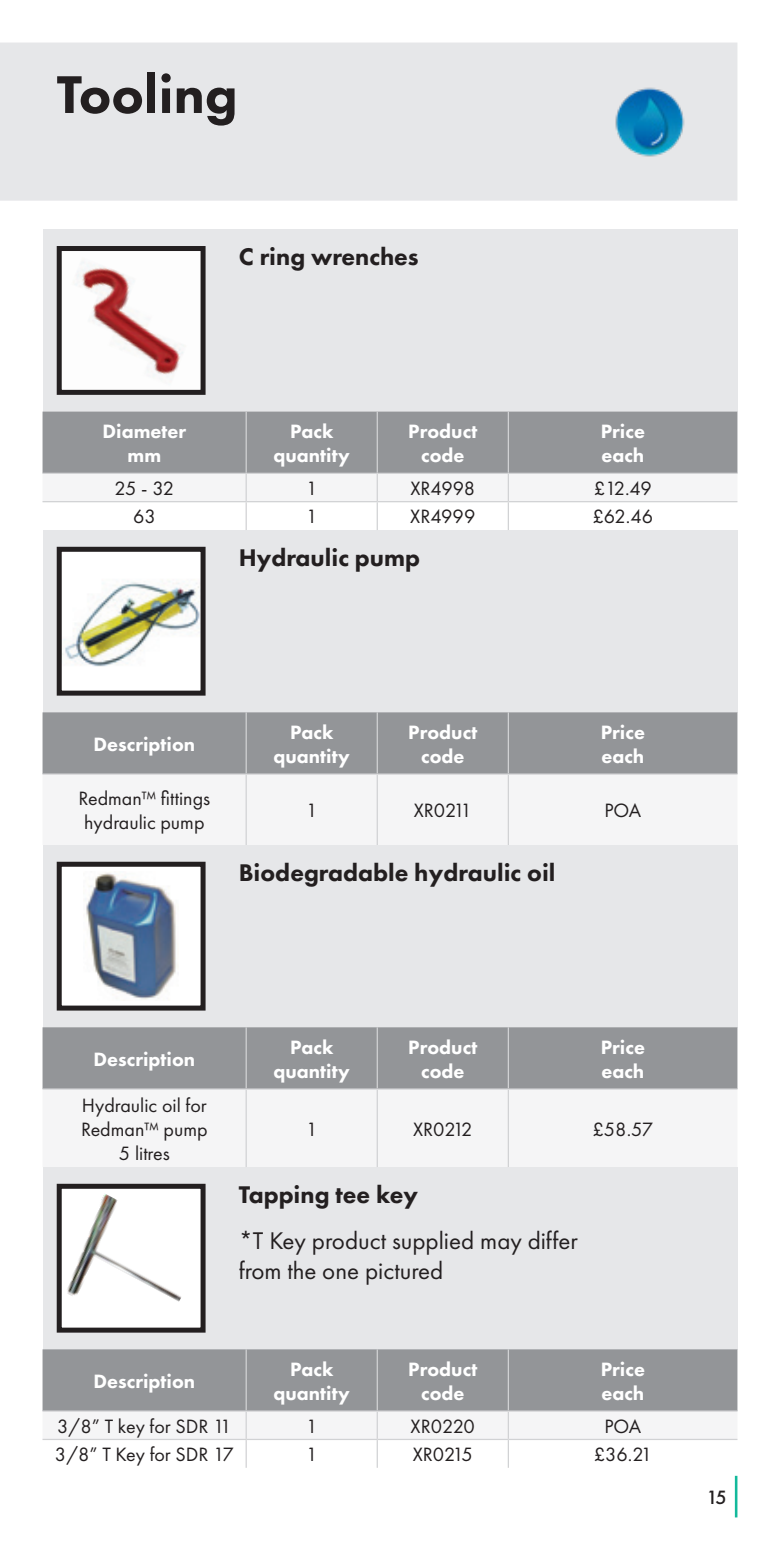
<style>
.page{position:relative;width:780px;height:1560px;background:#fff}
.page>*{position:absolute;margin:0;border:0;box-sizing:border-box;transform-origin:0 0}
.t1{font:800 55px "Futura PT";color:#231f20}
.t2{font:800 25px "Futura PT";color:#231f20}
.t3{font:25px/30px "Futura PT";color:#231f20}
.t4{font:20px/24px "Futura PT";color:#231f20}
.t5{font:800 20px "Futura PT";color:#fff}
.t6{font:500 20px "Futura PT";color:#231f20}
</style>
<div class="page">
<hr style="left:734px;top:1475px;width:3px;height:42px;background:#13b99b">
<div style="left:0;top:43px;width:737px;height:158px;background:#e6e7e9"></div>
<div style="left:43px;top:229px;width:694px;height:182px;background:#e6e7e9"></div>
<div style="left:43px;top:530px;width:694px;height:182px;background:#e6e7e9"></div>
<div style="left:43px;top:844px;width:694px;height:183px;background:#e6e7e9"></div>
<div style="left:43px;top:1166px;width:694px;height:183px;background:#e6e7e9"></div>
<img style="left:63px;top:252px;width:136px;height:137px">
<div style="left:57px;top:246px;width:148px;height:149px;border:5px solid #231f20"></div>
<img style="left:63px;top:552px;width:136px;height:137px">
<div style="left:57px;top:546px;width:148px;height:149px;border:5px solid #231f20"></div>
<div style="left:59px;top:864px;width:144px;height:143px;background:#fff"></div>
<img style="left:85px;top:873px;width:92px;height:127px">
<div style="left:57px;top:861px;width:148px;height:149px;border:5px solid #231f20"></div>
<div style="left:59px;top:1186px;width:144px;height:143px;background:#fff"></div>
<img style="left:67px;top:1194px;width:114px;height:108px">
<div style="left:57px;top:1183px;width:148px;height:149px;border:5px solid #231f20"></div>
<div style="left:43px;top:411px;width:694px;height:61px;background:#939598"></div>
<hr style="left:245px;top:474px;width:2px;height:27px;background:#d1d2d4">
<hr style="left:376px;top:474px;width:2px;height:27px;background:#d1d2d4">
<hr style="left:507px;top:474px;width:2px;height:27px;background:#d1d2d4">
<hr style="left:43px;top:501px;width:203px;height:1px;background:#d1d2d4">
<hr style="left:246px;top:501px;width:131px;height:1px;background:#d1d2d4">
<hr style="left:245px;top:502px;width:2px;height:28px;background:#d1d2d4">
<hr style="left:377px;top:501px;width:131px;height:1px;background:#d1d2d4">
<hr style="left:376px;top:502px;width:2px;height:28px;background:#d1d2d4">
<hr style="left:508px;top:501px;width:229px;height:1px;background:#d1d2d4">
<hr style="left:507px;top:502px;width:2px;height:28px;background:#d1d2d4">
<hr style="left:245px;top:411px;width:2px;height:61px;background:#d1d2d4">
<hr style="left:376px;top:411px;width:2px;height:61px;background:#d1d2d4">
<hr style="left:507px;top:411px;width:2px;height:61px;background:#d1d2d4">
<hr style="left:43px;top:472px;width:203px;height:2px;background:#d1d2d4">
<hr style="left:246px;top:472px;width:131px;height:2px;background:#d1d2d4">
<hr style="left:377px;top:472px;width:131px;height:2px;background:#d1d2d4">
<hr style="left:508px;top:472px;width:229px;height:2px;background:#d1d2d4">
<div style="left:43px;top:712px;width:694px;height:63px;background:#939598"></div>
<hr style="left:245px;top:774px;width:2px;height:70px;background:#d1d2d4">
<hr style="left:376px;top:774px;width:2px;height:70px;background:#d1d2d4">
<hr style="left:507px;top:774px;width:2px;height:70px;background:#d1d2d4">
<hr style="left:245px;top:712px;width:2px;height:61px;background:#d1d2d4">
<hr style="left:376px;top:712px;width:2px;height:61px;background:#d1d2d4">
<hr style="left:507px;top:712px;width:2px;height:61px;background:#d1d2d4">
<hr style="left:43px;top:773px;width:203px;height:1px;background:#d1d2d4">
<hr style="left:246px;top:773px;width:131px;height:1px;background:#d1d2d4">
<hr style="left:377px;top:773px;width:131px;height:1px;background:#d1d2d4">
<hr style="left:508px;top:773px;width:229px;height:1px;background:#d1d2d4">
<div style="left:43px;top:1027px;width:694px;height:61px;background:#939598"></div>
<svg style="left:43px;top:1089px;width:694px;height:1px"></svg>
<hr style="left:245px;top:1089px;width:2px;height:77px;background:#d1d2d4">
<hr style="left:376px;top:1089px;width:2px;height:77px;background:#d1d2d4">
<hr style="left:507px;top:1089px;width:2px;height:77px;background:#d1d2d4">
<hr style="left:245px;top:1027px;width:2px;height:61px;background:#d1d2d4">
<hr style="left:376px;top:1027px;width:2px;height:61px;background:#d1d2d4">
<hr style="left:507px;top:1027px;width:2px;height:61px;background:#d1d2d4">
<hr style="left:43px;top:1088px;width:203px;height:1px;background:#d1d2d4">
<hr style="left:246px;top:1088px;width:131px;height:1px;background:#d1d2d4">
<hr style="left:377px;top:1088px;width:131px;height:1px;background:#d1d2d4">
<hr style="left:508px;top:1088px;width:229px;height:1px;background:#d1d2d4">
<div style="left:43px;top:1349px;width:694px;height:63px;background:#939598"></div>
<hr style="left:245px;top:1349px;width:2px;height:61px;background:#d1d2d4">
<hr style="left:376px;top:1349px;width:2px;height:61px;background:#d1d2d4">
<hr style="left:507px;top:1349px;width:2px;height:61px;background:#d1d2d4">
<hr style="left:43px;top:1410px;width:203px;height:1px;background:#d1d2d4">
<hr style="left:246px;top:1410px;width:131px;height:1px;background:#d1d2d4">
<hr style="left:377px;top:1410px;width:131px;height:1px;background:#d1d2d4">
<hr style="left:508px;top:1410px;width:229px;height:1px;background:#d1d2d4">
<hr style="left:245px;top:1411px;width:2px;height:27px;background:#d1d2d4">
<hr style="left:376px;top:1411px;width:2px;height:27px;background:#d1d2d4">
<hr style="left:507px;top:1411px;width:2px;height:27px;background:#d1d2d4">
<hr style="left:43px;top:1438px;width:203px;height:1px;background:#d1d2d4">
<hr style="left:246px;top:1438px;width:131px;height:1px;background:#d1d2d4">
<hr style="left:245px;top:1439px;width:2px;height:28px;background:#d1d2d4">
<hr style="left:377px;top:1438px;width:131px;height:1px;background:#d1d2d4">
<hr style="left:376px;top:1439px;width:2px;height:28px;background:#d1d2d4">
<hr style="left:508px;top:1438px;width:229px;height:1px;background:#d1d2d4">
<hr style="left:507px;top:1439px;width:2px;height:28px;background:#d1d2d4">
<img style="left:607px;top:79px;width:85px;height:85px">
<p class="t1" style="left:57px;top:60px;width:182px">Tooling</p>
<p class="t2" style="left:239px;top:241px;width:181px">C ring wrenches</p>
<p class="t5" style="left:102px;top:419px;width:85px">Diameter</p>
<p class="t5" style="left:127px;top:443px;width:35px">mm</p>
<p class="t5" style="left:290px;top:419px;width:45px">Pack</p>
<p class="t5" style="left:273px;top:443px;width:78px">quantity</p>
<p class="t5" style="left:408px;top:419px;width:70px">Product</p>
<p class="t5" style="left:421px;top:443px;width:45px">code</p>
<p class="t5" style="left:600px;top:419px;width:46px">Price</p>
<p class="t5" style="left:601px;top:443px;width:44px">each</p>
<p class="t4" style="left:115px;top:476px;width:61px">25 - 32</p>
<p class="t4" style="left:306px;top:476px;width:13px">1</p>
<p class="t4" style="left:410px;top:476px;width:66px">XR4998</p>
<p class="t4" style="left:594px;top:476px;width:59px">£12.49</p>
<p class="t4" style="left:133px;top:504px;width:24px">63</p>
<p class="t4" style="left:306px;top:504px;width:13px">1</p>
<p class="t4" style="left:410px;top:504px;width:67px">XR4999</p>
<p class="t4" style="left:592px;top:504px;width:62px">£62.46</p>
<p class="t2" style="left:239px;top:542px;width:183px">Hydraulic pump</p>
<p class="t5" style="left:93px;top:731px;width:103px">Description</p>
<p class="t4" style="left:78px;top:786px;width:133px">Redman™ fittings hydraulic pump</p>
<p class="t5" style="left:290px;top:719px;width:45px">Pack</p>
<p class="t5" style="left:273px;top:743px;width:78px">quantity</p>
<p class="t5" style="left:408px;top:719px;width:70px">Product</p>
<p class="t5" style="left:421px;top:743px;width:45px">code</p>
<p class="t5" style="left:600px;top:719px;width:46px">Price</p>
<p class="t5" style="left:601px;top:743px;width:44px">each</p>
<p class="t4" style="left:306px;top:798px;width:13px">1</p>
<p class="t4" style="left:414px;top:798px;width:60px">XR0211</p>
<p class="t4" style="left:604px;top:798px;width:39px">POA</p>
<p class="t2" style="left:239px;top:856px;width:318px">Biodegradable hydraulic oil</p>
<p class="t5" style="left:93px;top:1046px;width:103px">Description</p>
<p class="t4" style="left:81px;top:1092px;width:128px">Hydraulic oil for<br>Redman™ pump</p>
<p class="t4" style="left:119px;top:1140px;width:52px">5 litres</p>
<p class="t5" style="left:93px;top:1368px;width:103px">Description</p>
<p class="t5" style="left:290px;top:1034px;width:45px">Pack</p>
<p class="t5" style="left:273px;top:1058px;width:78px">quantity</p>
<p class="t5" style="left:408px;top:1034px;width:70px">Product</p>
<p class="t5" style="left:421px;top:1058px;width:45px">code</p>
<p class="t5" style="left:600px;top:1034px;width:46px">Price</p>
<p class="t5" style="left:601px;top:1058px;width:44px">each</p>
<p class="t4" style="left:306px;top:1116px;width:13px">1</p>
<p class="t4" style="left:413px;top:1116px;width:61px">XR0212</p>
<p class="t4" style="left:592px;top:1116px;width:62px">£58.57</p>
<p class="t2" style="left:239px;top:1178px;width:181px">Tapping tee key</p>
<p class="t3" style="left:239px;top:1225px;width:340px">*T Key product supplied may differ from the one pictured</p>
<p class="t5" style="left:290px;top:1356px;width:45px">Pack</p>
<p class="t5" style="left:273px;top:1380px;width:78px">quantity</p>
<p class="t5" style="left:408px;top:1356px;width:70px">Product</p>
<p class="t5" style="left:421px;top:1380px;width:45px">code</p>
<p class="t5" style="left:600px;top:1356px;width:46px">Price</p>
<p class="t5" style="left:601px;top:1380px;width:44px">each</p>
<p class="t4" style="left:57px;top:1413px;width:176px">3/8” T key for SDR 11</p>
<p class="t4" style="left:306px;top:1413px;width:13px">1</p>
<p class="t4" style="left:410px;top:1413px;width:66px">XR0220</p>
<p class="t4" style="left:604px;top:1413px;width:39px">POA</p>
<p class="t4" style="left:55px;top:1442px;width:180px">3/8” T Key for SDR 17</p>
<p class="t4" style="left:306px;top:1442px;width:13px">1</p>
<p class="t4" style="left:413px;top:1442px;width:62px">XR0215</p>
<p class="t4" style="left:593px;top:1442px;width:60px">£36.21</p>
<p class="t6" style="left:706px;top:1485px;width:22px">15</p>
</div>
